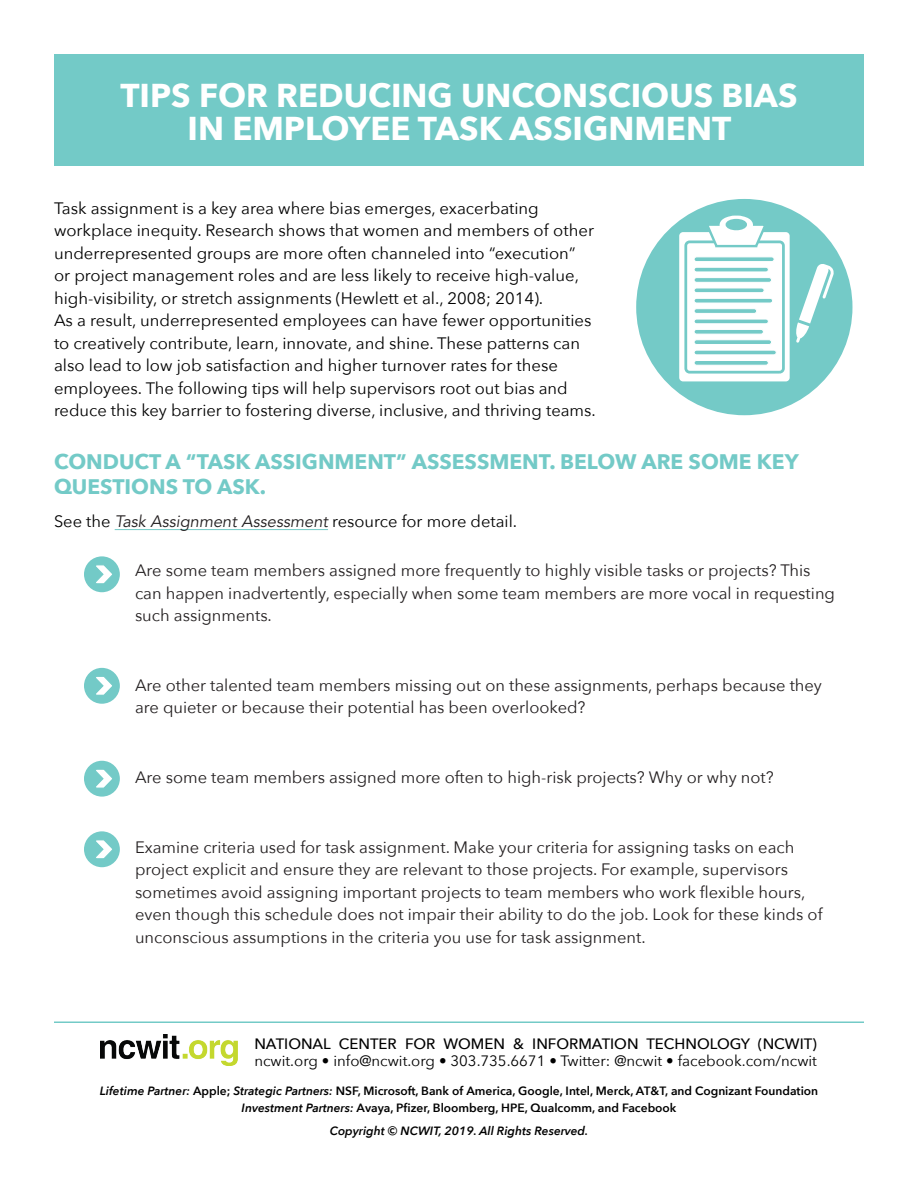
<style>
.page{position:relative;width:918px;height:1188px;background:#fff}
.page>*{position:absolute;margin:0;border:0;box-sizing:border-box;transform-origin:0 0}
.t1{font:700 33px "Avenir Next";color:#fff}
.t2{font:700 21px/25.5px "Avenir Next";color:#73cac7}
.t3{font:16.5px/22.5px "Avenir Next";color:#231f20}
.t4{font:16.5px/22.5px "Avenir Next";color:#000}
.t5{font:15px "Avenir Next";color:#000}
.t6{font:500 15px "Avenir Next";color:#000}
.t7{font:600 12px "Avenir Next";color:#000}
.t8{font:italic 600 12px "Avenir Next";color:#000}
.s1{font-family:"Avenir LT Std";font-style:italic;color:#231f20}
.s2{font-style:italic}
</style>
<div class="page">
<div style="left:54px;top:54px;width:810px;height:111px;background:#73cac7"></div>
<hr style="left:115px;top:529px;width:213px;height:1px;background:#73cac7">
<img style="left:101px;top:1034px;width:137px;height:32px">
<hr style="left:54px;top:1022px;width:810px;height:1px;background:#73cac7">
<div style="left:636px;top:199px;width:216px;height:216px;background:#74cac7;border-radius:50%"></div>
<div style="left:679px;top:232px;width:111px;height:149px;background:#fff;border-radius:4px"></div>
<div style="left:684px;top:240px;width:101px;height:134px;background:#fff;border:3px solid #74cac7;border-radius:4px"></div>
<svg style="left:703px;top:215px;width:66px;height:33px"></svg>
<svg style="left:694px;top:257px;width:80px;height:5px"></svg>
<svg style="left:694px;top:267px;width:75px;height:5px"></svg>
<svg style="left:694px;top:277px;width:78px;height:6px"></svg>
<svg style="left:694px;top:288px;width:70px;height:5px"></svg>
<svg style="left:694px;top:298px;width:79px;height:5px"></svg>
<svg style="left:694px;top:308px;width:63px;height:6px"></svg>
<svg style="left:694px;top:319px;width:75px;height:5px"></svg>
<svg style="left:694px;top:329px;width:70px;height:5px"></svg>
<svg style="left:694px;top:339px;width:78px;height:6px"></svg>
<svg style="left:694px;top:350px;width:83px;height:5px"></svg>
<svg style="left:694px;top:360px;width:75px;height:6px"></svg>
<svg style="left:796px;top:264px;width:38px;height:79px"></svg>
<div style="left:84px;top:556px;width:36px;height:36px;background:#73cac7;border-radius:50%"></div>
<svg style="left:96px;top:565px;width:16px;height:19px"></svg>
<div style="left:84px;top:668px;width:36px;height:36px;background:#73cac7;border-radius:50%"></div>
<svg style="left:96px;top:676px;width:16px;height:19px"></svg>
<div style="left:84px;top:761px;width:36px;height:36px;background:#73cac7;border-radius:50%"></div>
<svg style="left:96px;top:769px;width:16px;height:19px"></svg>
<div style="left:84px;top:831px;width:36px;height:36px;background:#73cac7;border-radius:50%"></div>
<svg style="left:96px;top:840px;width:16px;height:19px"></svg>
<p class="t1" style="left:120px;top:66px;width:679px">TIPS FOR REDUCING UNCONSCIOUS BIAS</p>
<p class="t1" style="left:188px;top:99px;width:545px">IN EMPLOYEE TASK ASSIGNMENT</p>
<p class="t4" style="left:54px;top:196px;width:542px">Task assignment is a key area where bias emerges, exacerbating workplace inequity. Research shows that women and members of other underrepresented groups are more often channeled into “execution” or project management roles and are less likely to receive high-value, high-visibility, or stretch assignments (Hewlett et al., 2008; 2014).</p>
<p class="t4" style="left:54px;top:309px;width:543px">As a result, underrepresented employees can have fewer opportunities to creatively contribute, learn, innovate, and shine. These patterns can also lead to low job satisfaction and higher turnover rates for these employees. The following tips will help supervisors root out bias and reduce this key barrier to fostering diverse, inclusive, and thriving teams.</p>
<p class="t2" style="left:54px;top:448px;width:746px">CONDUCT A “TASK ASSIGNMENT” ASSESSMENT. BELOW ARE SOME KEY<br>QUESTIONS TO ASK.</p>
<p class="t4" style="left:54px;top:509px;width:465px">See the <span class="s1">Task Assignment Assessment</span> resource for more detail.</p>
<p class="t3" style="left:135px;top:558px;width:702px">Are some team members assigned more frequently to highly visible tasks or projects? This can happen inadvertently, especially when some team members are more vocal in requesting such assignments.</p>
<p class="t3" style="left:135px;top:673px;width:689px">Are other talented team members missing out on these assignments, perhaps because they are quieter or because their potential has been overlooked?</p>
<p class="t3" style="left:135px;top:765px;width:640px">Are some team members assigned more often to high-risk projects? Why or why not?</p>
<p class="t3" style="left:135px;top:835px;width:689px">Examine criteria used for task assignment. Make your criteria for assigning tasks on each project explicit and ensure they are relevant to those projects. For example, supervisors sometimes avoid assigning important projects to team members who work flexible hours, even though this schedule does not impair their ability to do the job. Look for these kinds of unconscious assumptions in the criteria you use for task assignment.</p>
<p class="t6" style="left:254px;top:1031px;width:564px">NATIONAL CENTER FOR WOMEN &amp; INFORMATION TECHNOLOGY (NCWIT)</p>
<p class="t5" style="left:254px;top:1048px;width:564px">ncwit.org • info@ncwit.org • 303.735.6671 • Twitter: @ncwit • facebook.com/ncwit</p>
<p class="t7" style="left:100px;top:1081px;width:720px"><span class="s2">Lifetime Partner:</span> Apple; <span class="s2">Strategic Partners:</span> NSF, Microsoft, Bank of America, Google, Intel, Merck, AT&amp;T, and Cognizant Foundation</p>
<p class="t7" style="left:242px;top:1097px;width:436px"><span class="s2">Investment Partners:</span> Avaya, Pfizer, Bloomberg, HPE, Qualcomm, and Facebook</p>
<p class="t8" style="left:330px;top:1120px;width:260px">Copyright © NCWIT, 2019. All Rights Reserved.</p>
</div>
